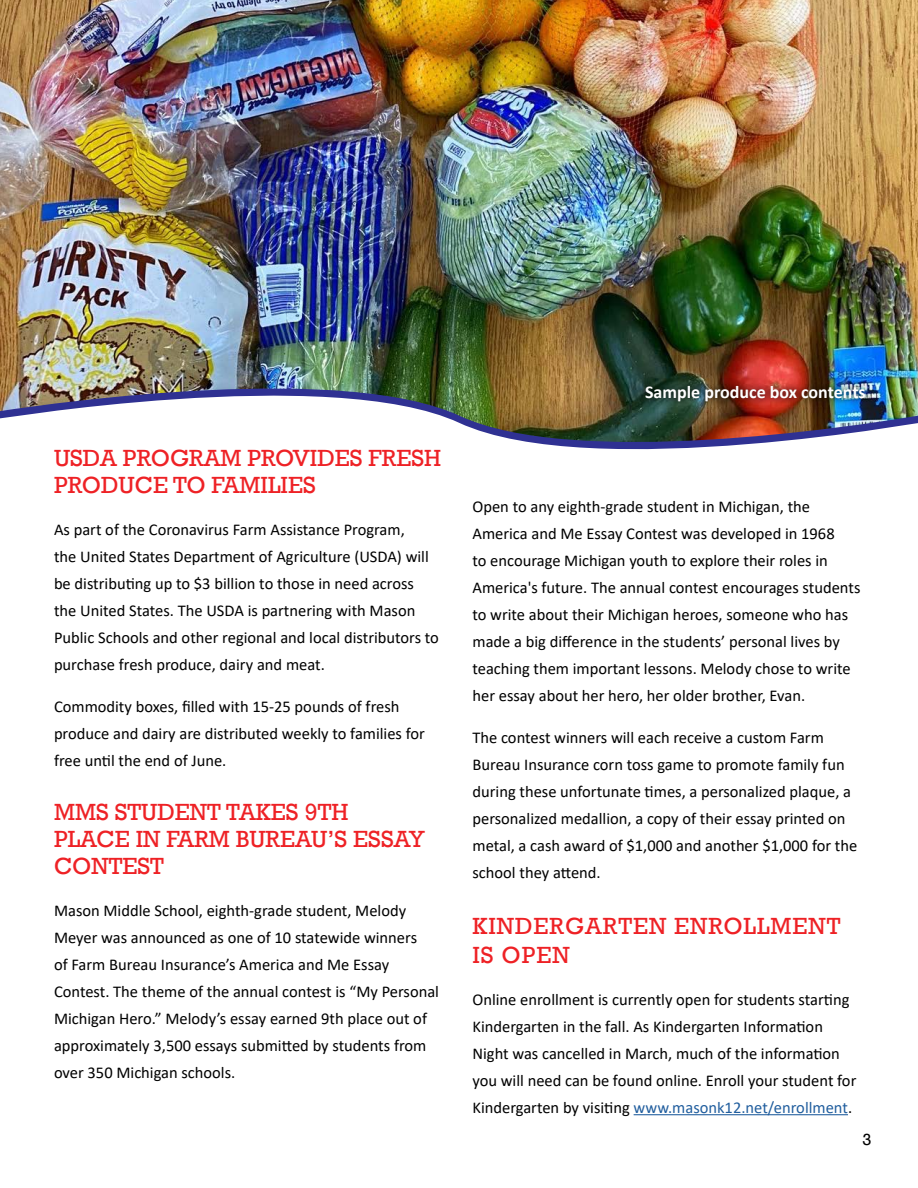
<style>
.page{position:relative;width:918px;height:1188px;background:#fff}
.page>*{position:absolute;margin:0;border:0;box-sizing:border-box;transform-origin:0 0}
.t1{font:24px/27px "Rockwell";color:#ee2125}
.t2{font:24px/28.8px "Rockwell";letter-spacing:.04em;color:#ee2125}
.t3{font:700 18px "Calibri";color:#fff}
.t4{font:16.5px/27px "Calibri";color:#000}
.t5{font:16.5px "Rockwell";color:#000}
.s1{color:#215e9e}
</style>
<div class="page">
<svg style="left:543px;top:444px;width:205px;height:6px"></svg>
<img style="left:0;top:0;width:918px;height:444px">
<hr style="left:634px;top:1114px;width:214px;height:1px;background:#215e9e">
<img style="left:638px;top:379px;width:234px;height:30px">
<p class="t1" style="left:54px;top:445px;width:389px">USDA PROGRAM PROVIDES FRESH<br>PRODUCE TO FAMILIES</p>
<p class="t4" style="left:54px;top:515px;width:387px">As part of the Coronavirus Farm Assistance Program,<br>the United States Department of Agriculture (USDA) will be distributing up to $3 billion to those in need across the United States. The USDA is partnering with Mason Public Schools and other regional and local distributors to purchase fresh produce, dairy and meat.</p>
<p class="t4" style="left:54px;top:692px;width:372px">Commodity boxes, filled with 15-25 pounds of fresh produce and dairy are distributed weekly to families for free until the end of June.</p>
<p class="t1" style="left:54px;top:799px;width:372px">MMS STUDENT TAKES 9TH<br>PLACE IN FARM BUREAU’S ESSAY<br>CONTEST</p>
<p class="t4" style="left:54px;top:896px;width:387px">Mason Middle School, eighth-grade student, Melody Meyer was announced as one of 10 statewide winners<br>of Farm Bureau Insurance’s America and Me Essay Contest. The theme of the annual contest is “My Personal Michigan Hero.” Melody’s essay earned 9th place out of approximately 3,500 essays submitted by students from over 350 Michigan schools.</p>
<p class="t3" style="left:645px;top:379px;width:222px">Sample produce box contents</p>
<p class="t4" style="left:472px;top:493px;width:389px">Open to any eighth-grade student in Michigan, the America and Me Essay Contest was developed in 1968<br>to encourage Michigan youth to explore their roles in America's future. The annual contest encourages students to write about their Michigan heroes, someone who has made a big difference in the students’ personal lives by teaching them important lessons. Melody chose to write her essay about her hero, her older brother, Evan.</p>
<p class="t4" style="left:472px;top:724px;width:386px">The contest winners will each receive a custom Farm Bureau Insurance corn toss game to promote family fun during these unfortunate times, a personalized plaque, a personalized medallion, a copy of their essay printed on metal, a cash award of $1,000 and another $1,000 for the school they attend.</p>
<p class="t2" style="left:472px;top:912px;width:369px">KINDERGARTEN ENROLLMENT<br>IS OPEN</p>
<p class="t4" style="left:472px;top:985px;width:385px">Online enrollment is currently open for students starting Kindergarten in the fall. As Kindergarten Information Night was cancelled in March, much of the information you will need can be found online. Enroll your student for Kindergarten by visiting <span class="s1">www.masonk12.net/enrollment</span>.</p>
<p class="t5" style="left:862px;top:1130px;width:10px">3</p>
</div>
